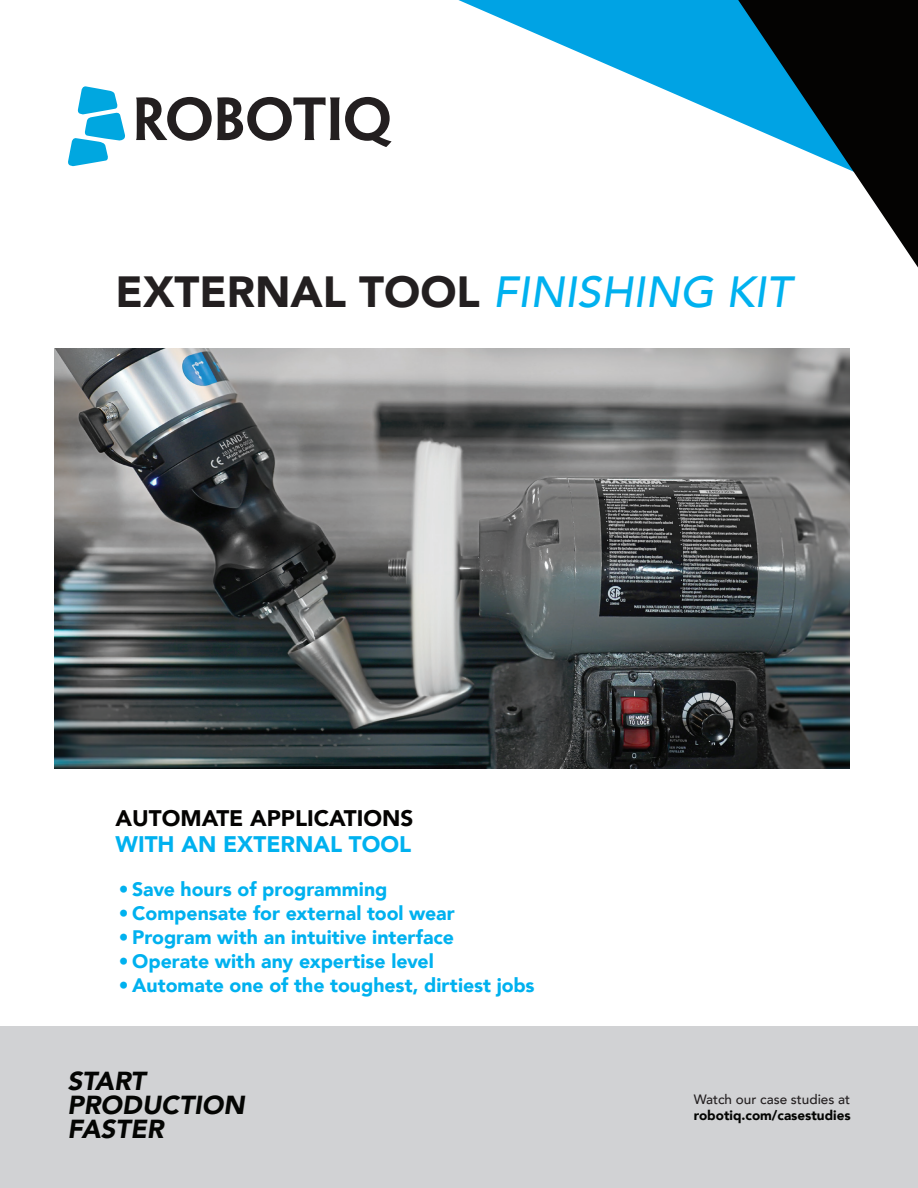
<style>
.page{position:relative;width:918px;height:1188px;background:#fff}
.page>*{position:absolute;margin:0;border:0;box-sizing:border-box;transform-origin:0 0}
.t1{font:900 43.5px "Avenir";color:#231f20}
.t2{font:italic 900 25.95px/24.2px "Avenir";color:#040503}
.t3{font:900 22.5px "Avenir";color:#040302}
.t4{font:900 22.5px "Avenir";color:#00b1ef}
.t5{font:900 19.5px "Avenir";color:#00b1ef}
.t6{font:900 13.5px "Avenir";color:#040503}
.t7{font:500 13.5px "Avenir";color:#231f20}
.s1{font-weight:500;font-style:italic;color:#00b1ef}
</style>
<div class="page">
<div style="left:0;top:1026px;width:918px;height:162px;background:#d1d2d4"></div>
<img style="left:54px;top:348px;width:796px;height:421px">
<svg style="left:136px;top:97px;width:255px;height:50px"></svg>
<svg style="left:68px;top:86px;width:57px;height:80px"></svg>
<svg style="left:458px;top:0;width:218px;height:95px"></svg>
<svg style="left:676px;top:0;width:242px;height:415px"></svg>
<h1 class="t1" style="left:116px;top:254px;width:677px">EXTERNAL TOOL <span class="s1">FINISHING KIT</span></h1>
<p class="t3" style="left:116px;top:799px;width:299px">AUTOMATE APPLICATIONS</p>
<p class="t4" style="left:116px;top:825px;width:297px">WITH AN EXTERNAL TOOL</p>
<p class="t5" style="left:119px;top:872px;width:270px">• Save hours of programming</p>
<p class="t5" style="left:119px;top:896px;width:338px">• Compensate for external tool wear</p>
<p class="t5" style="left:119px;top:920px;width:337px">• Program with an intuitive interface</p>
<p class="t5" style="left:119px;top:944px;width:317px">• Operate with any expertise level</p>
<p class="t5" style="left:119px;top:968px;width:417px">• Automate one of the toughest, dirtiest jobs</p>
<h2 class="t2" style="left:67px;top:1069px;width:179px">START<br>PRODUCTION<br>FASTER</h2>
<p class="t7" style="left:694px;top:1088px;width:158px">Watch our case studies at</p>
<p class="t6" style="left:694px;top:1104px;width:158px">robotiq.com/casestudies</p>
</div>
